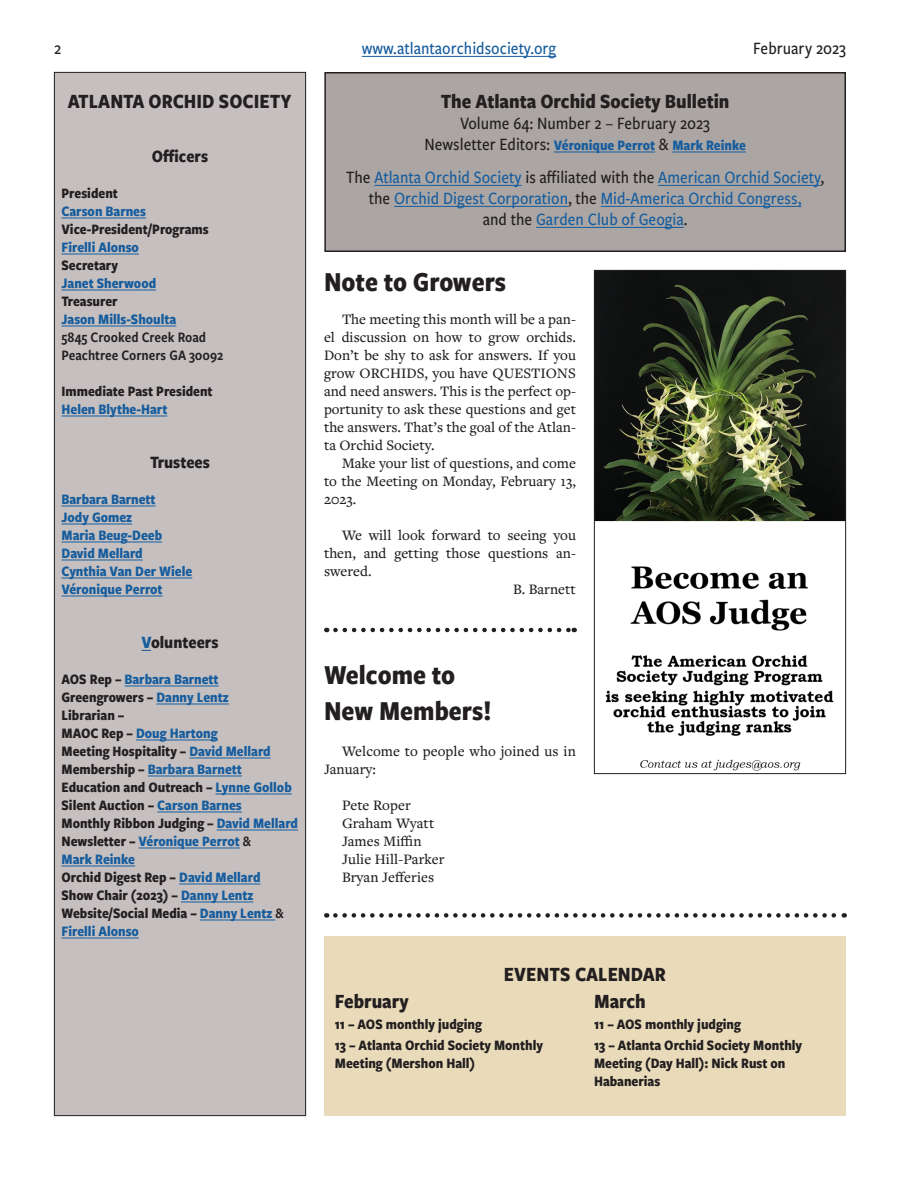
<style>
.page{position:relative;width:918px;height:1188px;background:#fff}
.page>*{position:absolute;margin:0;border:0;box-sizing:border-box;transform-origin:0 0}
.article_title{font:700 28.5px/36px "Freight Sans Cnd Pro";color:#231f20}
.title_ribbons{font:700 28.5px "Freight Sans Cnd Pro";color:#231f20}
.Paragraph_Style_1{font:700 21px "Freight Sans Cnd Pro";color:#231f20}
.title_ribbons-2{font:700 21px "Freight Sans Cnd Pro";color:#231f20}
.ribbon_title{font:700 21px "Freight Sans Cnd Pro";color:#231f20}
.ribbon_byline{font:500 18px/21px "Freight Sans Cnd Pro";color:#175d9e;text-align:center}
.ribbon_byline-2{font:500 18px "Freight Sans Cnd Pro";color:#231f20}
.officers{font:700 18px "Freight Sans Cnd Pro";color:#231f20}
.text{font:500 15px/18px "Freight Text Pro";color:#231f20;text-align:justify}
.officer_title{font:700 15px/18px "Freight Sans Cnd Pro";color:#175d9e}
.officer_title-2{font:700 15px "Freight Sans Cnd Pro";color:#231f20}
.ribbon_title-2{font:700 15px/18px "Freight Sans Cnd Pro";color:#231f20}
.ribbon_byline-3{font:700 15px "Freight Sans Cnd Pro";color:#175d9e}
.officer_title-3{font:15px "Freight Sans Cnd Pro Semi";color:#231f20}
.s1{font-weight:500;font-size:18px;color:#231f20}
.s2{color:#231f20}
.s3{color:#175d9e}
.s4{font-family:"Freight Sans Cnd Pro Semi";font-weight:400;color:#231f20}
</style>
<div class="page">
<hr style="left:362px;top:56px;width:194px;height:1px;background:#175d9e">
<div style="left:54px;top:72px;width:252px;height:1044px;background:#c5c0bf"></div>
<hr style="left:62px;top:218px;width:84px;height:1px;background:#175d9e">
<hr style="left:62px;top:254px;width:77px;height:1px;background:#175d9e">
<hr style="left:62px;top:290px;width:94px;height:1px;background:#175d9e">
<hr style="left:62px;top:326px;width:114px;height:1px;background:#175d9e">
<hr style="left:62px;top:416px;width:105px;height:1px;background:#175d9e">
<hr style="left:62px;top:506px;width:94px;height:1px;background:#175d9e">
<hr style="left:62px;top:524px;width:70px;height:1px;background:#175d9e">
<hr style="left:62px;top:542px;width:100px;height:1px;background:#175d9e">
<hr style="left:62px;top:560px;width:81px;height:1px;background:#175d9e">
<hr style="left:62px;top:578px;width:130px;height:1px;background:#175d9e">
<hr style="left:62px;top:596px;width:101px;height:1px;background:#175d9e">
<hr style="left:124px;top:686px;width:95px;height:1px;background:#175d9e">
<hr style="left:156px;top:704px;width:73px;height:1px;background:#175d9e">
<hr style="left:136px;top:740px;width:82px;height:1px;background:#175d9e">
<hr style="left:189px;top:758px;width:82px;height:1px;background:#175d9e">
<hr style="left:148px;top:776px;width:94px;height:1px;background:#175d9e">
<hr style="left:216px;top:794px;width:76px;height:1px;background:#175d9e">
<hr style="left:157px;top:812px;width:85px;height:1px;background:#175d9e">
<hr style="left:217px;top:830px;width:81px;height:1px;background:#175d9e">
<hr style="left:139px;top:848px;width:101px;height:1px;background:#175d9e">
<hr style="left:62px;top:866px;width:73px;height:1px;background:#175d9e">
<hr style="left:179px;top:884px;width:81px;height:1px;background:#175d9e">
<hr style="left:181px;top:902px;width:72px;height:1px;background:#175d9e">
<hr style="left:200px;top:920px;width:75px;height:1px;background:#175d9e">
<hr style="left:62px;top:938px;width:77px;height:1px;background:#175d9e">
<div style="left:325px;top:73px;width:520px;height:178px;background:#aba6a4"></div>
<hr style="left:554px;top:152px;width:101px;height:1px;background:#175d9e">
<hr style="left:672px;top:152px;width:74px;height:1px;background:#175d9e">
<hr style="left:374px;top:185px;width:148px;height:1px;background:#175d9e">
<hr style="left:658px;top:185px;width:162px;height:1px;background:#175d9e">
<hr style="left:394px;top:206px;width:174px;height:1px;background:#175d9e">
<hr style="left:601px;top:206px;width:200px;height:1px;background:#175d9e">
<hr style="left:536px;top:227px;width:148px;height:1px;background:#175d9e">
<div style="left:324px;top:72px;width:522px;height:180px;border:2px solid #231f20"></div>
<div style="left:324px;top:936px;width:522px;height:180px;background:#e9dbba"></div>
<svg style="left:335px;top:913px;width:510px;height:5px"></svg>
<svg style="left:335px;top:628px;width:240px;height:4px"></svg>
<img style="left:596px;top:272px;width:248px;height:499px">
<div style="left:594px;top:270px;width:252px;height:504px;border:1px solid #231f20"></div>
<p class="ribbon_byline-2" style="left:54px;top:36px;width:9px">2</p>
<p class="ribbon_byline" style="left:362px;top:37px;width:196px">www.atlantaorchidsociety.org</p>
<p class="ribbon_byline-2" style="left:753px;top:36px;width:94px">February 2023</p>
<p class="Paragraph_Style_1" style="left:68px;top:87px;width:225px">ATLANTA ORCHID SOCIETY</p>
<p class="Paragraph_Style_1" style="left:441px;top:87px;width:290px">The Atlanta Orchid Society Bulletin</p>
<p class="ribbon_byline-2" style="left:460px;top:111px;width:251px">Volume 64: Number 2 – February 2023</p>
<p class="ribbon_byline-3" style="left:424px;top:135px;width:323px"><span class="s1">Newsletter Editors:</span> Véronique Perrot <span class="s1">&amp;</span> Mark Reinke</p>
<p class="ribbon_byline" style="left:346px;top:166px;width:479px"><span class="s2">The</span> Atlanta Orchid Society <span class="s2">is affiliated with the</span> American Orchid Society<span class="s2">, the</span> Orchid Digest Corporation<span class="s2">, the</span> Mid-America Orchid Congress,<br><span class="s2">and the</span> Garden Club of Geogia<span class="s2">.</span></p>
<p class="officers" style="left:152px;top:144px;width:58px">Officers</p>
<p class="officer_title-2" style="left:62px;top:183px;width:58px">President</p>
<p class="officer_title" style="left:62px;top:202px;width:86px">Carson Barnes</p>
<p class="officer_title-2" style="left:62px;top:219px;width:149px">Vice-President/Programs</p>
<p class="officer_title" style="left:62px;top:238px;width:79px">Firelli Alonso</p>
<p class="officer_title-2" style="left:62px;top:255px;width:58px">Secretary</p>
<p class="officer_title" style="left:62px;top:274px;width:96px">Janet Sherwood</p>
<p class="officer_title-2" style="left:62px;top:291px;width:58px">Treasurer</p>
<p class="officer_title" style="left:62px;top:310px;width:116px">Jason Mills-Shoulta</p>
<p class="officer_title-3" style="left:62px;top:327px;width:146px">5845 Crooked Creek Road</p>
<p class="officer_title-3" style="left:62px;top:345px;width:164px">Peachtree Corners GA 30092</p>
<p class="officer_title-2" style="left:62px;top:381px;width:153px">Immediate Past President</p>
<p class="officer_title" style="left:62px;top:400px;width:107px">Helen Blythe-Hart</p>
<p class="officers" style="left:150px;top:450px;width:61px">Trustees</p>
<p class="officer_title" style="left:62px;top:490px;width:96px">Barbara Barnett</p>
<p class="officer_title" style="left:62px;top:508px;width:72px">Jody Gomez</p>
<p class="officer_title" style="left:62px;top:526px;width:102px">Maria Beug-Deeb</p>
<p class="officer_title" style="left:62px;top:544px;width:83px">David Mellard</p>
<p class="officer_title" style="left:62px;top:562px;width:132px">Cynthia Van Der Wiele</p>
<p class="officer_title" style="left:62px;top:580px;width:103px">Véronique Perrot</p>
<p class="officers" style="left:142px;top:630px;width:78px"><span class="s3">V</span>olunteers</p>
<p class="officer_title" style="left:62px;top:670px;width:159px"><span class="s2">AOS Rep –</span> Barbara Barnett</p>
<p class="officer_title-2" style="left:62px;top:687px;width:169px">Greengrowers – <span class="s3">Danny Lentz</span></p>
<p class="officer_title-2" style="left:62px;top:705px;width:64px">Librarian –</p>
<p class="officer_title" style="left:62px;top:724px;width:158px"><span class="s2">MAOC Rep –</span> Doug Hartong</p>
<p class="officer_title-2" style="left:62px;top:741px;width:211px">Meeting Hospitality – <span class="s3">David Mellard</span></p>
<p class="officer_title" style="left:62px;top:760px;width:182px"><span class="s2">Membership –</span> Barbara Barnett</p>
<p class="officer_title-2" style="left:62px;top:777px;width:232px">Education and Outreach – <span class="s3">Lynne Gollob</span></p>
<p class="officer_title-2" style="left:62px;top:795px;width:182px">Silent Auction – <span class="s3">Carson Barnes</span></p>
<p class="officer_title-2" style="left:62px;top:813px;width:238px">Monthly Ribbon Judging – <span class="s3">David Mellard</span></p>
<p class="officer_title" style="left:62px;top:832px;width:191px"><span class="s2">Newsletter –</span> Véronique Perrot <span class="s4">&amp;<br></span>Mark Reinke</p>
<p class="officer_title-2" style="left:62px;top:867px;width:200px">Orchid Digest Rep – <span class="s3">David Mellard</span></p>
<p class="officer_title-2" style="left:62px;top:885px;width:193px">Show Chair (2023) – <span class="s3">Danny Lentz</span></p>
<p class="officer_title" style="left:62px;top:904px;width:223px"><span class="s2">Website/Social Media –</span> Danny Lentz <span class="s4">&amp;<br></span>Firelli Alonso</p>
<p class="title_ribbons" style="left:324px;top:263px;width:184px">Note to Growers</p>
<p class="text" style="left:324px;top:310px;width:254px;text-indent:18px">The meeting this month will be a pan&shy;el discussion on how to grow orchids.<br>Don’t be shy to ask for answers. If you grow ORCHIDS, you have QUESTIONS and need answers. This is the perfect op&shy;portunity to ask these questions and get the answers. That’s the goal of the Atlan&shy;ta Orchid Society.</p>
<p class="text" style="left:324px;top:454px;width:254px;text-indent:18px">Make your list of questions, and come to the Meeting on Monday, February 13, 2023.</p>
<p class="text" style="left:324px;top:526px;width:254px;text-indent:18px">We will look forward to seeing you then, and getting those questions an&shy;swered.</p>
<p class="text" style="left:513px;top:580px;width:64px">B. Barnett</p>
<p class="article_title" style="left:324px;top:656px;width:169px">Welcome to<br>New Members!</p>
<p class="text" style="left:324px;top:742px;width:253px;text-indent:18px">Welcome to people who joined us in<br>January:</p>
<p class="text" style="left:342px;top:796px;width:70px">Pete Roper</p>
<p class="text" style="left:342px;top:814px;width:94px">Graham Wyatt</p>
<p class="text" style="left:342px;top:832px;width:81px">James Miffin</p>
<p class="text" style="left:342px;top:850px;width:104px">Julie Hill-Parker</p>
<p class="text" style="left:342px;top:868px;width:94px">Bryan Jefferies</p>
<p class="title_ribbons-2" style="left:504px;top:959px;width:164px">EVENTS CALENDAR</p>
<p class="ribbon_title" style="left:335px;top:987px;width:75px">February</p>
<p class="ribbon_title-2" style="left:335px;top:1015px;width:149px">11 – AOS monthly judging</p>
<p class="ribbon_title-2" style="left:335px;top:1036px;width:210px">13 – Atlanta Orchid Society Monthly<br>Meeting (Mershon Hall)</p>
<p class="ribbon_title" style="left:594px;top:987px;width:53px">March</p>
<p class="ribbon_title-2" style="left:594px;top:1015px;width:149px">11 – AOS monthly judging</p>
<p class="ribbon_title-2" style="left:594px;top:1036px;width:210px">13 – Atlanta Orchid Society Monthly<br>Meeting (Day Hall): Nick Rust on<br>Habanerias</p>
</div>
